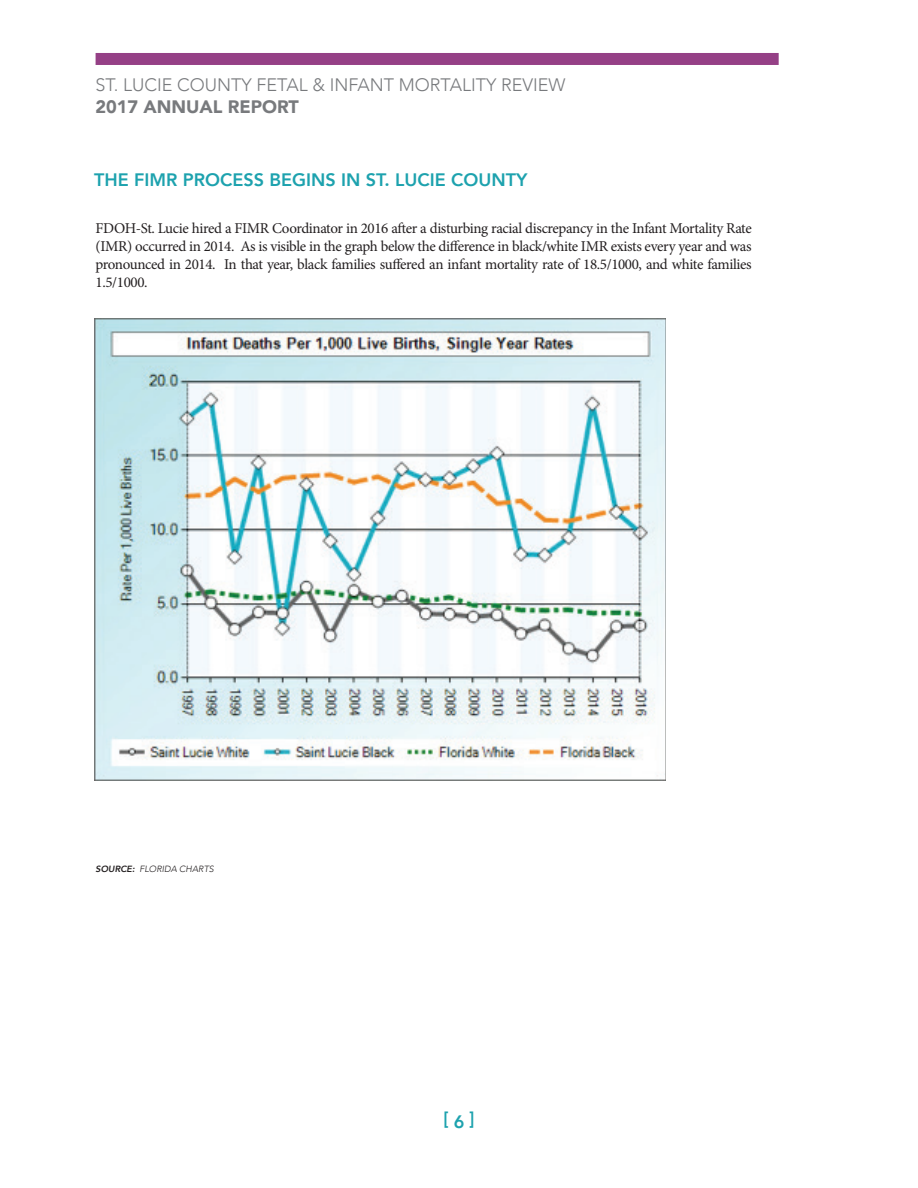
<style>
.page{position:relative;width:918px;height:1188px;background:#fff}
.page>*{position:absolute;margin:0;border:0;box-sizing:border-box;transform-origin:0 0}
.t1{font:300 18px "Avenir";color:#787a7d}
.t2{font:800 18px "Avenir";color:#1da2ae}
.t3{font:900 18px "Avenir";color:#787a7d}
.t4{font:15px/18px "Minion Pro";letter-spacing:-.025em;color:#231f20;text-align:justify}
.t5{font:italic 300 9px "Avenir";color:#231f20}
.s1{font-weight:800}
.s2{color:#fff}
</style>
<div class="page">
<div style="left:96px;top:53px;width:683px;height:12px;background:#954086"></div>
<img style="left:95px;top:319px;width:571px;height:461px">
<p class="t1" style="left:96px;top:75px;width:471px">ST. LUCIE COUNTY FETAL &amp; INFANT MORTALITY REVIEW</p>
<p class="t3" style="left:96px;top:91px;width:205px">2017 ANNUAL REPORT</p>
<p class="t2" style="left:94px;top:166px;width:435px">THE FIMR PROCESS BEGINS IN ST. LUCIE COUNTY</p>
<p class="t4" style="left:96px;top:219px;width:658px">FDOH-St. Lucie hired a FIMR Coordinator in 2016 after a disturbing racial discrepancy in the Infant Mortality Rate (IMR) occurred in 2014. As is visible in the graph below the difference in black/white IMR exists every year and was pronounced in 2014. In that year, black families suffered an infant mortality rate of 18.5/1000, and white families 1.5/1000.</p>
<p class="t5" style="left:96px;top:864px;width:120px"><span class="s1">SOURCE:</span> FLORIDA CHARTS</p>
<p class="t2" style="left:443px;top:1105px;width:33px">[ <span class="s2">3</span>6 ]</p>
</div>
